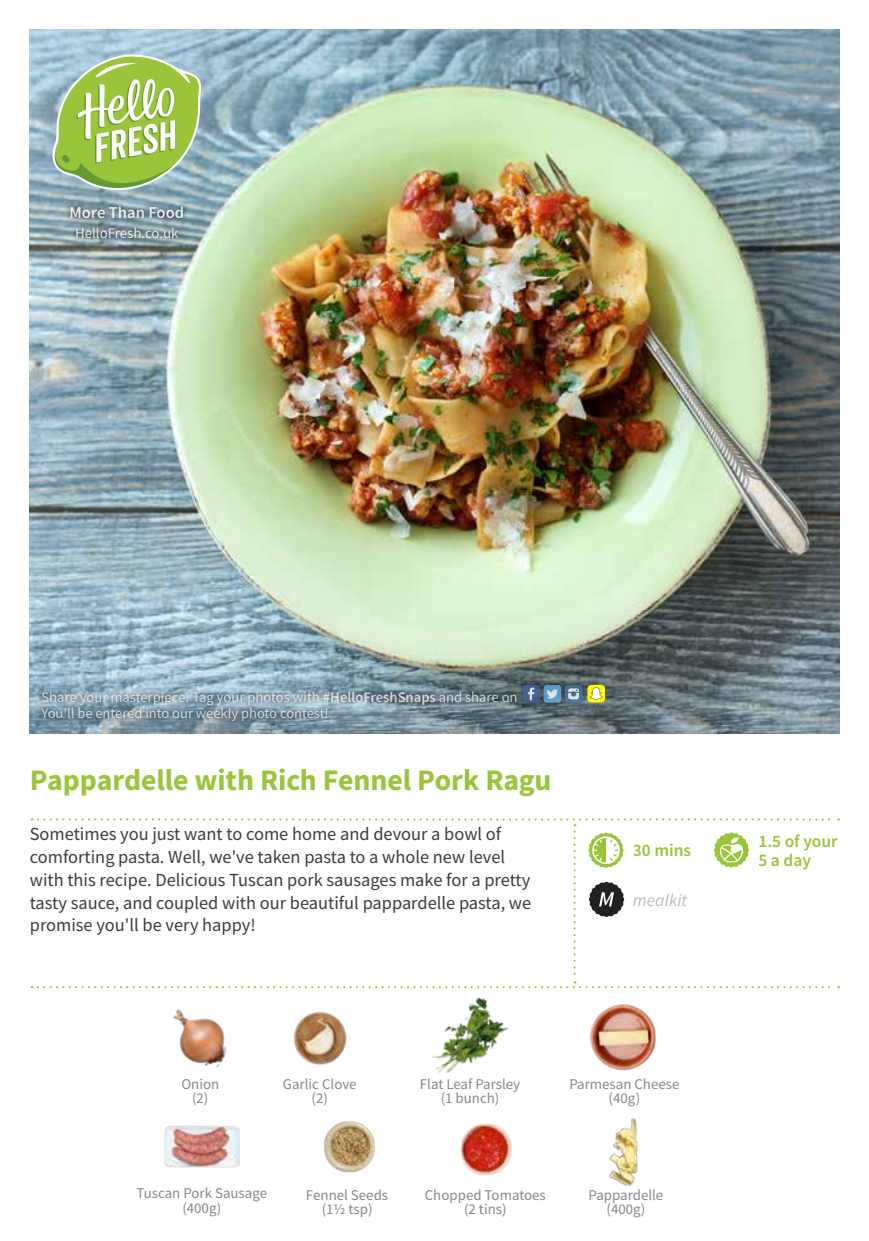
<style>
.page{position:relative;width:869px;height:1241px;background:#fff}
.page>*{position:absolute;margin:0;border:0;box-sizing:border-box;transform-origin:0 0}
.t1{font:700 29.75px "Source Sans Pro";letter-spacing:-.005em;color:#9ac43a}
.t2{font:18.38px/22.8px "Source Sans Pro";color:#3c3c3b}
.t3{font:600 17.5px/18.6px "Source Sans Pro";color:#9ac43a}
.t4{font:italic 17.5px "Source Sans Pro";color:#bcbcbc}
.t5{font:600 16.62px "Source Sans Pro";color:#fff}
.t6{font:14.88px/14.5px "Source Sans Pro";color:#878787;text-align:center}
.t7{font:14.88px "Source Sans Pro";color:#fff}
.t8{font:14.53px/16.4px "Source Sans Pro";color:#ededed}
.s1{font-weight:600}
</style>
<div class="page">
<img style="left:30px;top:30px;width:808px;height:703px">
<svg style="left:66px;top:201px;width:122px;height:21px;background:#798f98"></svg>
<svg style="left:71px;top:223px;width:112px;height:21px;background:#7f9399"></svg>
<div style="left:37px;top:679px;width:550px;height:46px;background:#000;opacity:.75"></div>
<div style="left:522px;top:685px;width:18px;height:17px;background:#456093;border-radius:3px"></div>
<svg style="left:528px;top:687px;width:6px;height:13px"></svg>
<svg style="left:564px;top:685px;width:18px;height:17px"></svg>
<svg style="left:568px;top:688px;width:10px;height:11px"></svg>
<div style="left:543px;top:685px;width:18px;height:17px;background:#5e9cc7;border-radius:3px"></div>
<svg style="left:547px;top:689px;width:11px;height:9px"></svg>
<svg style="left:587px;top:684px;width:17px;height:18px"></svg>
<img style="left:324px;top:1121px;width:51px;height:52px">
<img style="left:172px;top:1009px;width:55px;height:59px">
<img style="left:293px;top:1011px;width:54px;height:54px">
<svg style="left:48px;top:54px;width:153px;height:147px;background:#a7c784"></svg>
<img style="left:164px;top:1125px;width:75px;height:43px">
<img style="left:590px;top:1004px;width:66px;height:67px">
<img style="left:431px;top:997px;width:78px;height:77px">
<img style="left:460px;top:1123px;width:52px;height:52px">
<img style="left:609px;top:1118px;width:30px;height:66px">
<svg style="left:32px;top:818px;width:806px;height:170px"></svg>
<p class="t5" style="left:69px;top:201px;width:116px">More Than Food</p>
<p class="t7" style="left:75px;top:224px;width:105px">HelloFresh.co.uk</p>
<p class="t8" style="left:41px;top:688px;width:477px">Share your masterpiece! Tag your photos with <span class="s1">#HelloFreshSnaps</span> and share on<br>You’ll be entered into our weekly photo contest!</p>
<h1 class="t1" style="left:30px;top:760px;width:523px">Pappardelle with Rich Fennel Pork Ragu</h1>
<p class="t2" style="left:30px;top:822px;width:502px">Sometimes you just want to come home and devour a bowl of comforting pasta. Well, we've taken pasta to a whole new level with this recipe. Delicious Tuscan pork sausages make for a pretty tasty sauce, and coupled with our beautiful pappardelle pasta, we promise you'll be very happy!</p>
<p class="t3" style="left:758px;top:831px;width:81px">1.5 of your<br>5 a day</p>
<p class="t3" style="left:632px;top:841px;width:60px">30 mins</p>
<p class="t4" style="left:632px;top:888px;width:56px">mealkit</p>
<p class="t6" style="left:181px;top:1076px;width:39px">Onion (2)</p>
<p class="t6" style="left:283px;top:1076px;width:75px">Garlic Clove (2)</p>
<p class="t6" style="left:419px;top:1076px;width:102px">Flat Leaf Parsley (1 bunch)</p>
<p class="t6" style="left:569px;top:1076px;width:111px">Parmesan Cheese (40g)</p>
<p class="t6" style="left:136px;top:1185px;width:132px">Tuscan Pork Sausage (400g)</p>
<p class="t6" style="left:306px;top:1187px;width:84px">Fennel Seeds (1½ tsp)</p>
<p class="t6" style="left:424px;top:1187px;width:122px">Chopped Tomatoes (2 tins)</p>
<p class="t6" style="left:588px;top:1187px;width:76px">Pappardelle (400g)</p>
</div>
